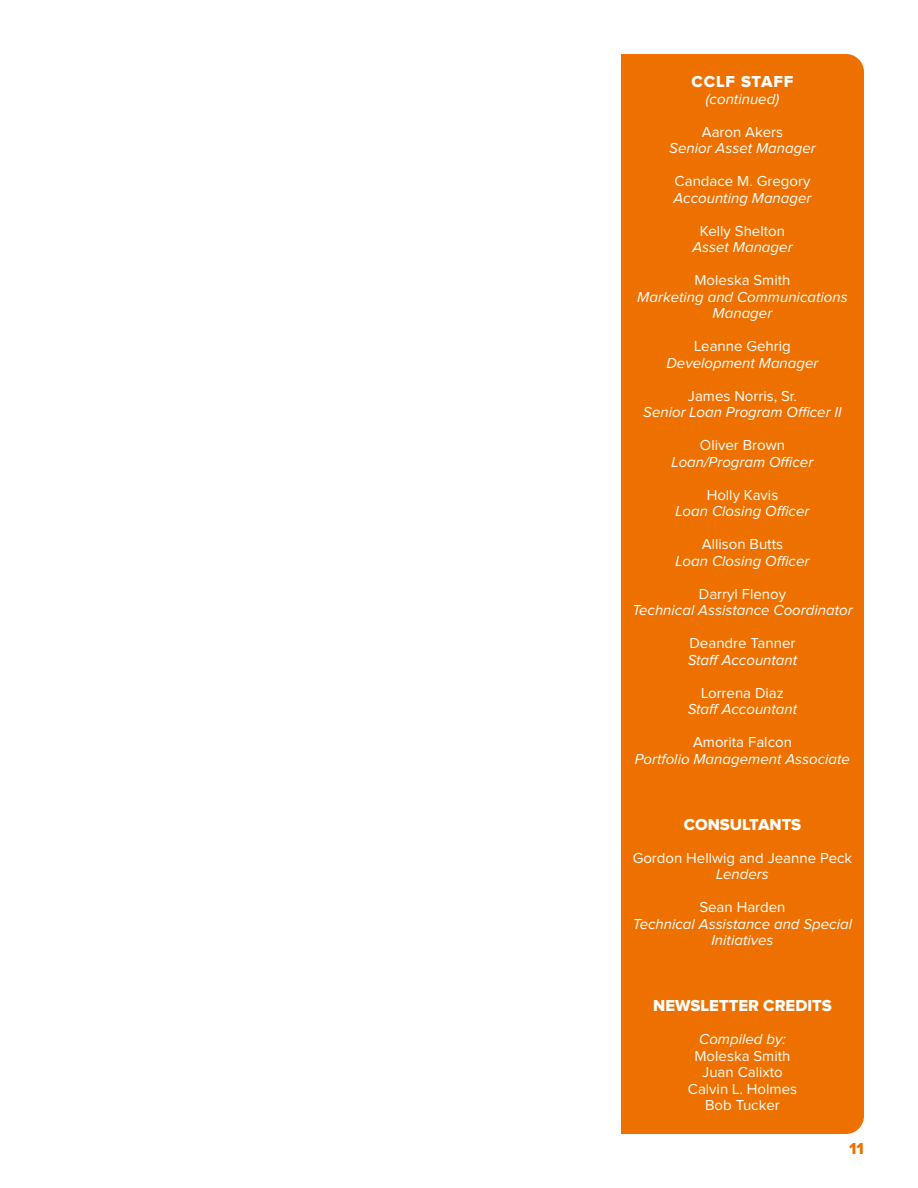
<style>
.page{position:relative;width:918px;height:1188px;background:#fff}
.page>*{position:absolute;margin:0;border:0;box-sizing:border-box;transform-origin:0 0}
.t1{font:16.5px "Proxima Nova Extrabld";color:#fff}
.t2{font:16.5px "Proxima Nova Extrabld";letter-spacing:.05em;color:#fff}
.t3{font:16.5px "Proxima Nova Extrabld";color:#ee7100}
.t4{font:italic 15px/16.5px "Proxima Nova";color:#fff;text-align:center}
.t5{font:15px "Proxima Nova";color:#fff}
</style>
<div class="page">
<div style="left:621px;top:54px;width:243px;height:1080px;background:#ee7100"></div>
<p class="t2" style="left:692px;top:74px;width:103px">CCLF STAFF</p>
<p class="t4" style="left:706px;top:91px;width:75px">(continued)</p>
<p class="t5" style="left:702px;top:125px;width:83px">Aaron Akers</p>
<p class="t4" style="left:669px;top:141px;width:148px">Senior Asset Manager</p>
<p class="t5" style="left:675px;top:174px;width:137px">Candace M. Gregory</p>
<p class="t4" style="left:673px;top:190px;width:140px">Accounting Manager</p>
<p class="t5" style="left:700px;top:224px;width:87px">Kelly Shelton</p>
<p class="t4" style="left:692px;top:240px;width:102px">Asset Manager</p>
<p class="t5" style="left:695px;top:273px;width:97px">Moleska Smith</p>
<p class="t4" style="left:637px;top:289px;width:212px">Marketing and Communications<br>Manager</p>
<p class="t5" style="left:694px;top:339px;width:98px">Leanne Gehrig</p>
<p class="t4" style="left:666px;top:355px;width:154px">Development Manager</p>
<p class="t5" style="left:688px;top:389px;width:111px">James Norris, Sr.</p>
<p class="t4" style="left:643px;top:405px;width:200px">Senior Loan Program Officer II</p>
<p class="t5" style="left:700px;top:438px;width:87px">Oliver Brown</p>
<p class="t4" style="left:672px;top:454px;width:143px">Loan/Program Officer</p>
<p class="t5" style="left:707px;top:488px;width:73px">Holly Kavis</p>
<p class="t4" style="left:676px;top:504px;width:135px">Loan Closing Officer</p>
<p class="t5" style="left:702px;top:537px;width:83px">Allison Butts</p>
<p class="t4" style="left:676px;top:553px;width:135px">Loan Closing Officer</p>
<p class="t5" style="left:699px;top:587px;width:89px">Darryl Flenoy</p>
<p class="t4" style="left:632px;top:603px;width:222px">Technical Assistance Coordinator</p>
<p class="t5" style="left:689px;top:636px;width:108px">Deandre Tanner</p>
<p class="t4" style="left:688px;top:652px;width:111px">Staff Accountant</p>
<p class="t5" style="left:701px;top:686px;width:84px">Lorrena Diaz</p>
<p class="t4" style="left:688px;top:702px;width:111px">Staff Accountant</p>
<p class="t5" style="left:693px;top:735px;width:100px">Amorita Falcon</p>
<p class="t4" style="left:635px;top:751px;width:217px">Portfolio Management Associate</p>
<p class="t1" style="left:684px;top:817px;width:119px">CONSULTANTS</p>
<p class="t5" style="left:633px;top:851px;width:221px">Gordon Hellwig and Jeanne Peck</p>
<p class="t4" style="left:716px;top:867px;width:54px">Lenders</p>
<p class="t5" style="left:699px;top:900px;width:88px">Sean Harden</p>
<p class="t4" style="left:633px;top:916px;width:221px">Technical Assistance and Special<br>Initiatives</p>
<p class="t1" style="left:653px;top:998px;width:180px">NEWSLETTER CREDITS</p>
<p class="t4" style="left:699px;top:1032px;width:88px">Compiled by:</p>
<p class="t5" style="left:695px;top:1049px;width:97px">Moleska Smith</p>
<p class="t5" style="left:702px;top:1065px;width:82px">Juan Calixto</p>
<p class="t5" style="left:688px;top:1082px;width:111px">Calvin L. Holmes</p>
<p class="t5" style="left:705px;top:1098px;width:76px">Bob Tucker</p>
<p class="t3" style="left:849px;top:1141px;width:16px">11</p>
</div>
